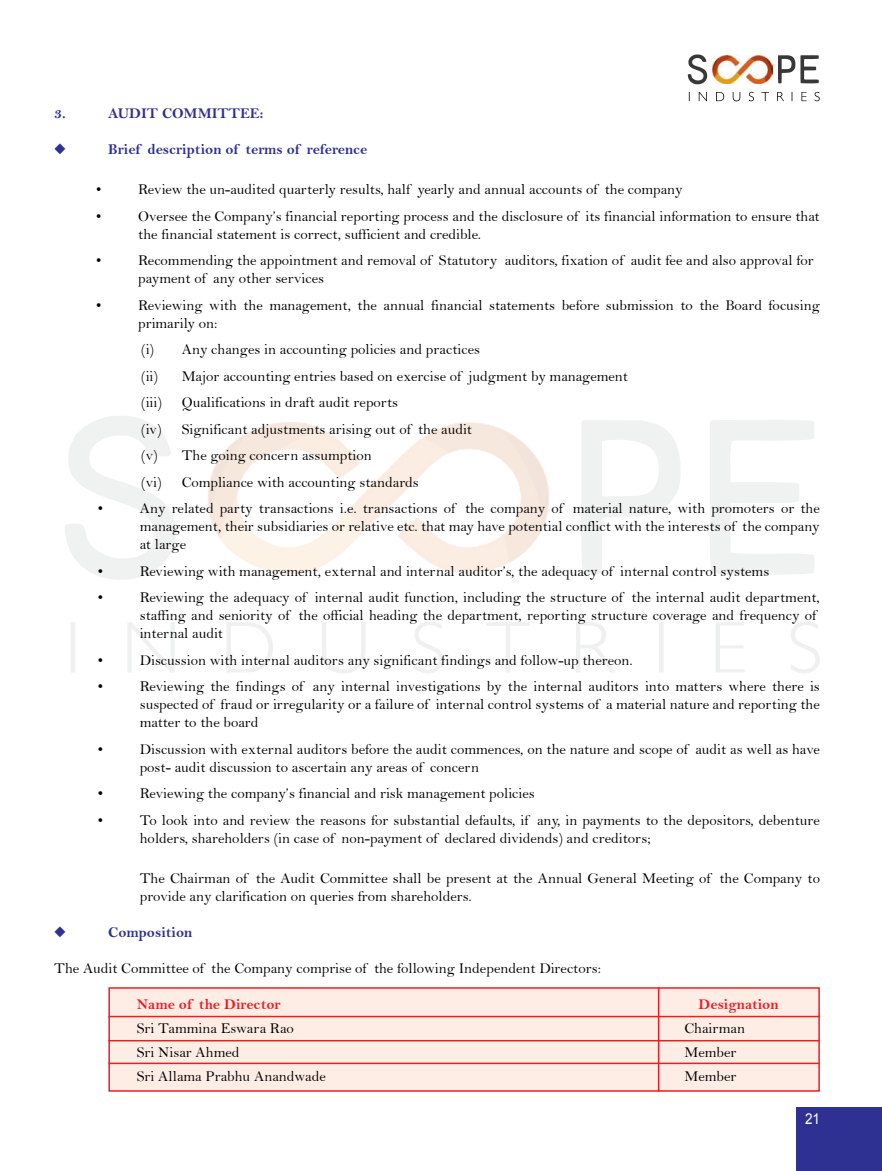
<style>
.page{position:relative;width:882px;height:1171px;background:#fff}
.page>*{position:absolute;margin:0;border:0;box-sizing:border-box;transform-origin:0 0}
.t1{font:15px/18px "Bell";color:#000}
.t2{font:15px "Bell MT Bold";color:#2e3092}
.t3{font:15px "Bell MT Bold";color:#ed1d24}
.t4{font:15px "Arial";color:#fff;scale:.9 1}
</style>
<div class="page">
<svg style="left:65px;top:416px;width:111px;height:164px"></svg>
<svg style="left:710px;top:420px;width:104px;height:154px"></svg>
<svg style="left:581px;top:420px;width:99px;height:154px"></svg>
<img style="left:208px;top:422px;width:341px;height:151px">
<svg style="left:71px;top:622px;width:749px;height:51px"></svg>
<svg style="left:688px;top:54px;width:19px;height:30px"></svg>
<svg style="left:778px;top:55px;width:41px;height:28px"></svg>
<img style="left:712px;top:56px;width:60px;height:27px">
<svg style="left:689px;top:92px;width:130px;height:9px"></svg>
<div style="left:796px;top:1107px;width:86px;height:63px;background:#2e3092"></div>
<div style="left:109px;top:987px;width:710px;height:103px;background:#feede5"></div>
<div style="left:108px;top:987px;width:712px;height:104px;border:2px solid #ed1d24"></div>
<hr style="left:108px;top:1015px;width:712px;height:2px;background:#ed1d24">
<hr style="left:108px;top:1039px;width:712px;height:2px;background:#ed1d24">
<hr style="left:108px;top:1062px;width:712px;height:2px;background:#ed1d24">
<hr style="left:658px;top:987px;width:1px;height:104px;background:#ed1d24">
<p class="t2" style="left:54px;top:104px;width:13px">3.</p>
<p class="t2" style="left:108px;top:104px;width:157px">AUDIT COMMITTEE:</p>
<p class="t2" style="left:108px;top:140px;width:261px">Brief description of terms of reference</p>
<p class="t1" style="left:96px;top:180px;width:7px">•</p>
<p class="t1" style="left:138px;top:180px;width:546px">Review the un-audited quarterly results, half yearly and annual accounts of the company</p>
<p class="t1" style="left:96px;top:207px;width:7px">•</p>
<p class="t1" style="left:138px;top:207px;width:683px">Oversee the Company’s financial reporting process and the disclosure of its financial information to ensure that the financial statement is correct, sufficient and credible.</p>
<p class="t1" style="left:96px;top:251px;width:7px">•</p>
<p class="t1" style="left:138px;top:251px;width:677px">Recommending the appointment and removal of Statutory auditors, fixation of audit fee and also approval for payment of any other services</p>
<p class="t1" style="left:96px;top:296px;width:7px">•</p>
<p class="t1" style="left:138px;top:296px;width:683px">Reviewing with the management, the annual financial statements before submission to the Board focusing primarily on:</p>
<p class="t1" style="left:141px;top:336px;width:340px;line-height:26.5px">(i) Any changes in accounting policies and practices (ii)</p>
<p class="t1" style="left:182px;top:367px;width:448px">Major accounting entries based on exercise of judgment by management</p>
<p class="t1" style="left:141px;top:393px;width:22px">(iii)</p>
<p class="t1" style="left:182px;top:393px;width:218px">Qualifications in draft audit reports</p>
<p class="t1" style="left:141px;top:420px;width:22px">(iv)</p>
<p class="t1" style="left:141px;top:415px;width:332px;line-height:26.5px;text-indent:41px">Significant adjustments arising out of the audit (v) The going concern assumption<br>(vi)</p>
<p class="t1" style="left:182px;top:473px;width:239px">Compliance with accounting standards</p>
<p class="t1" style="left:98px;top:499px;width:7px">•</p>
<p class="t1" style="left:140px;top:499px;width:681px;text-align:justify">Any related party transactions i.e. transactions of the company of material nature, with promoters or the management, their subsidiaries or relative etc. that may have potential conflict with the interests of the company at large</p>
<p class="t1" style="left:98px;top:562px;width:7px">•</p>
<p class="t1" style="left:140px;top:562px;width:631px">Reviewing with management, external and internal auditor’s, the adequacy of internal control systems</p>
<p class="t1" style="left:98px;top:588px;width:7px">•</p>
<p class="t1" style="left:140px;top:588px;width:681px">Reviewing the adequacy of internal audit function, including the structure of the internal audit department, staffing and seniority of the official heading the department, reporting structure coverage and frequency of internal audit</p>
<p class="t1" style="left:98px;top:651px;width:7px">•</p>
<p class="t1" style="left:140px;top:651px;width:494px">Discussion with internal auditors any significant findings and follow-up thereon.</p>
<p class="t1" style="left:98px;top:677px;width:7px">•</p>
<p class="t1" style="left:140px;top:677px;width:681px;text-align:justify">Reviewing the findings of any internal investigations by the internal auditors into matters where there is suspected of fraud or irregularity or a failure of internal control systems of a material nature and reporting the matter to the board</p>
<p class="t1" style="left:98px;top:740px;width:7px">•</p>
<p class="t1" style="left:140px;top:740px;width:681px">Discussion with external auditors before the audit commences, on the nature and scope of audit as well as have post- audit discussion to ascertain any areas of concern</p>
<p class="t1" style="left:98px;top:784px;width:7px">•</p>
<p class="t1" style="left:140px;top:784px;width:396px">Reviewing the company’s financial and risk management policies</p>
<p class="t1" style="left:98px;top:811px;width:7px">•</p>
<p class="t1" style="left:140px;top:811px;width:681px">To look into and review the reasons for substantial defaults, if any, in payments to the depositors, debenture holders, shareholders (in case of non-payment of declared dividends) and creditors;</p>
<p class="t1" style="left:140px;top:869px;width:681px">The Chairman of the Audit Committee shall be present at the Annual General Meeting of the Company to provide any clarification on queries from shareholders.</p>
<p class="t2" style="left:108px;top:923px;width:86px">Composition</p>
<p class="t1" style="left:54px;top:959px;width:548px">The Audit Committee of the Company comprise of the following Independent Directors:</p>
<p class="t3" style="left:137px;top:995px;width:145px">Name of the Director</p>
<p class="t3" style="left:698px;top:995px;width:81px">Designation</p>
<p class="t1" style="left:137px;top:1019px;width:159px">Sri Tammina Eswara Rao</p>
<p class="t1" style="left:684px;top:1019px;width:62px">Chairman</p>
<p class="t1" style="left:137px;top:1043px;width:104px">Sri Nisar Ahmed</p>
<p class="t1" style="left:684px;top:1043px;width:53px">Member</p>
<p class="t1" style="left:137px;top:1067px;width:190px">Sri Allama Prabhu Anandwade</p>
<p class="t1" style="left:684px;top:1067px;width:53px">Member</p>
<p class="t4" style="left:805px;top:1109px;width:18px">21</p>
</div>
